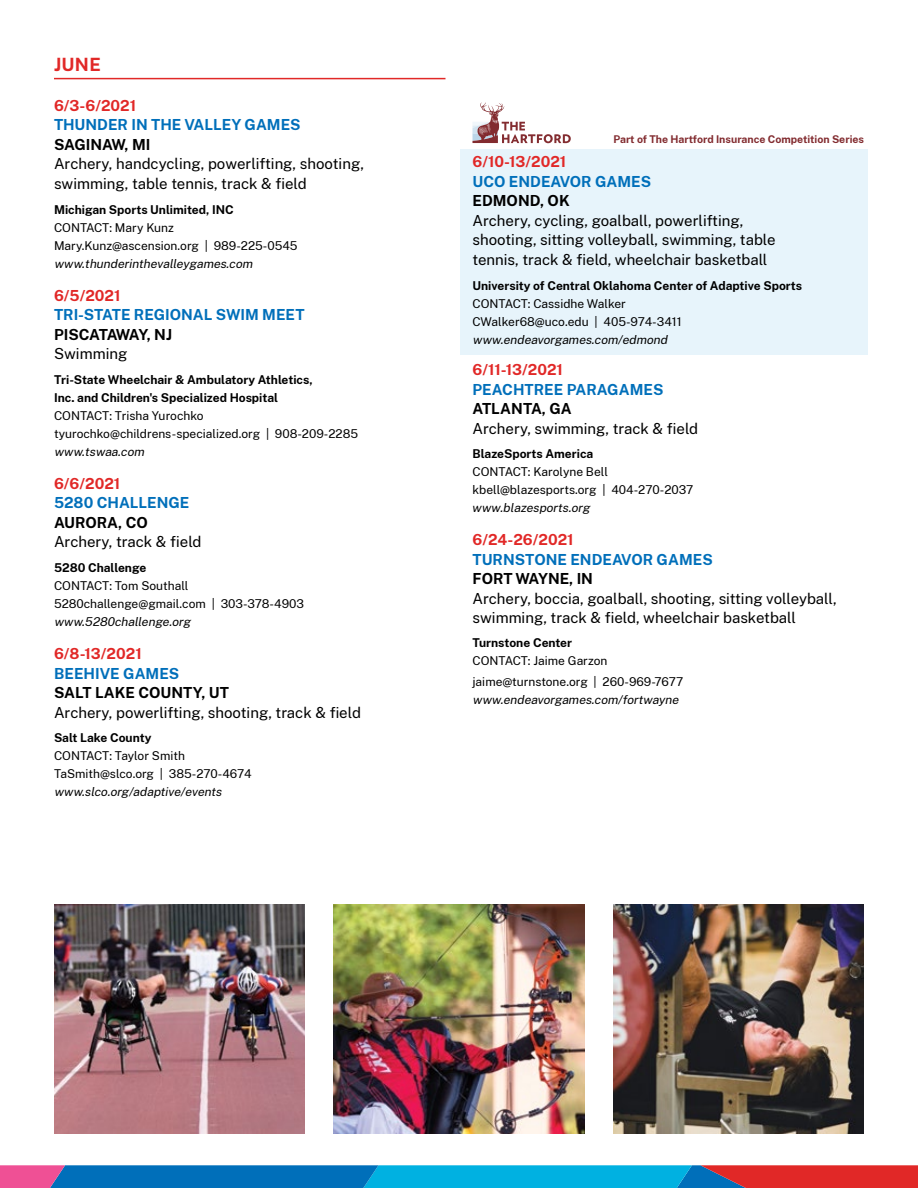
<style>
.page{position:relative;width:918px;height:1188px;background:#fff}
.page>*{position:absolute;margin:0;border:0;box-sizing:border-box;transform-origin:0 0}
.t1{font:700 18px "Public Sans";color:#e12827}
.t2{font:15px/19.5px "Public Sans";color:#000}
.t3{font:700 15px/19.5px "Public Sans";color:#006fba}
.t4{font:700 15px "Public Sans";color:#000}
.t5{font:700 15px "Public Sans";color:#e12827}
.t6{font:700 15px "Public Sans";letter-spacing:-.055em;color:#000}
.t7{font:12px/18px "Public Sans";color:#000}
.t8{font:700 12px/18px "Public Sans";color:#000}
.t9{font:italic 12px "Public Sans";color:#000}
.t10{font:700 10.5px "Public Sans";color:#822b2f}
.s1{color:#e12827}
</style>
<div class="page">
<svg style="left:0;top:1165px;width:918px;height:23px;background:#4176a7"></svg>
<div style="left:460px;top:149px;width:408px;height:206px;background:#e7f4fb"></div>
<hr style="left:54px;top:78px;width:392px;height:1px;background:#e12827">
<svg style="left:472px;top:102px;width:99px;height:41px"></svg>
<img style="left:54px;top:904px;width:250px;height:230px">
<img style="left:334px;top:904px;width:250px;height:230px">
<img style="left:614px;top:904px;width:250px;height:230px">
<h1 class="t1" style="left:54px;top:51px;width:48px">JUNE</h1>
<p class="t5" style="left:54px;top:94px;width:84px">6/3-6/2021</p>
<p class="t3" style="left:54px;top:114px;width:248px">THUNDER IN THE VALLEY GAMES</p>
<p class="t4" style="left:54px;top:133px;width:98px">SAGINAW, MI</p>
<p class="t2" style="left:54px;top:153px;width:311px">Archery, handcycling, powerlifting, shooting, swimming, table tennis, track &amp; field</p>
<p class="t8" style="left:54px;top:199px;width:181px">Michigan Sports Unlimited, INC</p>
<p class="t7" style="left:54px;top:217px;width:245px">CONTACT: Mary Kunz<br>Mary.Kunz@ascension.org | 989-225-0545</p>
<p class="t9" style="left:54px;top:254px;width:203px">www.thunderinthevalleygames.com</p>
<p class="t5" style="left:54px;top:284px;width:68px">6/5/2021</p>
<p class="t3" style="left:54px;top:304px;width:252px">TRI-STATE REGIONAL SWIM MEET</p>
<p class="t6" style="left:54px;top:323px;width:120px">PISCATAWAY, NJ</p>
<p class="t2" style="left:54px;top:343px;width:75px">Swimming</p>
<p class="t8" style="left:54px;top:370px;width:260px">Tri-State Wheelchair &amp; Ambulatory Athletics,<br>Inc. and Children's Specialized Hospital</p>
<p class="t7" style="left:54px;top:406px;width:306px">CONTACT: Trisha Yurochko tyurochko@childrens-specialized.org | 908-209-2285</p>
<p class="t9" style="left:54px;top:443px;width:95px">www.tswaa.com</p>
<p class="t5" style="left:54px;top:472px;width:68px">6/6/2021</p>
<p class="t3" style="left:54px;top:492px;width:137px">5280 CHALLENGE</p>
<p class="t4" style="left:54px;top:511px;width:95px">AURORA, CO</p>
<p class="t2" style="left:54px;top:531px;width:149px">Archery, track &amp; field</p>
<p class="t8" style="left:54px;top:558px;width:94px">5280 Challenge</p>
<p class="t7" style="left:54px;top:576px;width:251px">CONTACT: Tom Southall<br>5280challenge@gmail.com | 303-378-4903</p>
<p class="t9" style="left:54px;top:613px;width:141px">www.5280challenge.org</p>
<p class="t5" style="left:54px;top:642px;width:89px">6/8-13/2021</p>
<p class="t3" style="left:54px;top:662px;width:127px">BEEHIVE GAMES</p>
<p class="t4" style="left:54px;top:681px;width:176px">SALT LAKE COUNTY, UT</p>
<p class="t2" style="left:54px;top:701px;width:308px">Archery, powerlifting, shooting, track &amp; field</p>
<p class="t8" style="left:54px;top:728px;width:99px">Salt Lake County</p>
<p class="t7" style="left:54px;top:746px;width:199px">CONTACT: Taylor Smith<br>TaSmith@slco.org | 385-270-4674</p>
<p class="t9" style="left:54px;top:783px;width:172px">www.slco.org/adaptive/events</p>
<p class="t10" style="left:613px;top:131px;width:252px">Part of The Hartford Insurance Competition Series</p>
<p class="t5" style="left:472px;top:150px;width:95px">6/10-13/2021</p>
<p class="t3" style="left:472px;top:170px;width:180px">UCO ENDEAVOR GAMES</p>
<p class="t4" style="left:472px;top:189px;width:99px">EDMOND, OK</p>
<p class="t2" style="left:472px;top:210px;width:305px">Archery, cycling, goalball, powerlifting, shooting, sitting volleyball, swimming, table tennis, track &amp; field, wheelchair basketball</p>
<p class="t8" style="left:472px;top:275px;width:331px">University of Central Oklahoma Center of Adaptive Sports</p>
<p class="t7" style="left:472px;top:293px;width:211px">CONTACT: Cassidhe Walker<br>CWalker68@uco.edu | 405-974-3411</p>
<p class="t9" style="left:472px;top:330px;width:199px">www.endeavorgames.com/edmond</p>
<p class="t5" style="left:472px;top:358px;width:92px">6/11-13/2021</p>
<p class="t3" style="left:472px;top:378px;width:192px">PEACHTREE PARAGAMES</p>
<p class="t4" style="left:472px;top:397px;width:101px">ATLANTA, GA</p>
<p class="t2" style="left:472px;top:417px;width:227px">Archery, swimming, track &amp; field</p>
<p class="t8" style="left:472px;top:443px;width:122px">BlazeSports America</p>
<p class="t7" style="left:472px;top:461px;width:222px">CONTACT: Karolyne Bell kbell@blazesports.org | 404-270-2037</p>
<p class="t9" style="left:472px;top:498px;width:122px">www.blazesports.org</p>
<p class="t3" style="left:472px;top:529px;width:242px"><span class="s1">6/24-26/</span><span class="s1">20</span><span class="s1">21<br></span>TURNSTONE ENDEAVOR GAMES</p>
<p class="t4" style="left:472px;top:567px;width:122px">FORT WAYNE, IN</p>
<p class="t2" style="left:472px;top:588px;width:366px">Archery, boccia, goalball, shooting, sitting volleyball, swimming, track &amp; field, wheelchair basketball</p>
<p class="t8" style="left:472px;top:633px;width:101px">Turnstone Center</p>
<p class="t7" style="left:472px;top:650px;width:212px;line-height:20.1px">CONTACT: Jaime Garzon jaime@turnstone.org | 260-969-7677</p>
<p class="t9" style="left:472px;top:690px;width:210px">www.endeavorgames.com/fortwayne</p>
</div>
